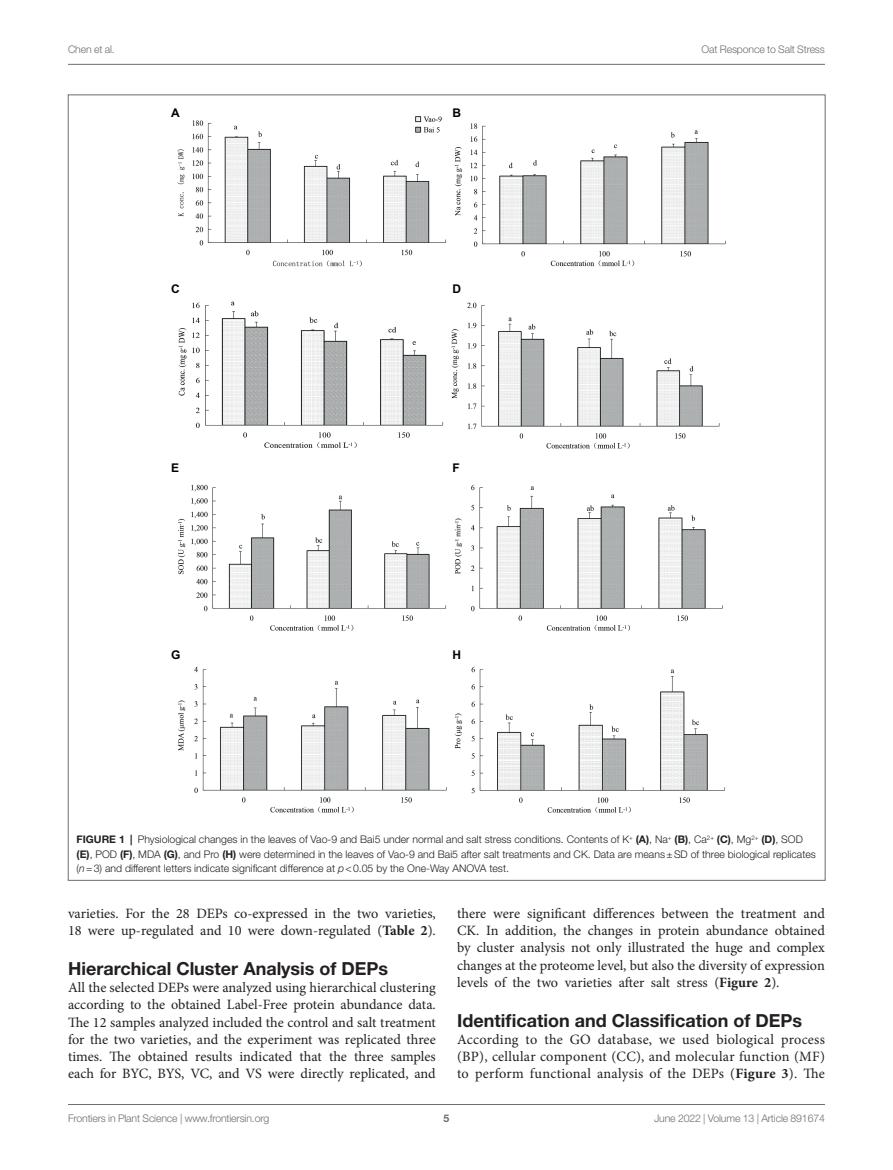
<style>
.page{position:relative;width:893px;height:1170px;background:#fff}
.page>*{position:absolute;margin:0;border:0;box-sizing:border-box;transform-origin:0 0}
.HEAD_2{font:700 18px "Helvetica Neue LT Std";color:#231f20}
.TEXT_FLUSH{font:14.25px/17.2px "Minion Pro";color:#231f20;text-align:justify}
.t1{font:700 12px "Arial";color:#000001}
.FIG_LEG{font:300 10.5px/14.2px "Helvetica Neue LT Std";color:#231f20}
.t2{font:300 10.5px "Helvetica Neue LT Std";letter-spacing:-.015em;color:#6c6d70}
.t3{font:700 10.5px "Helvetica Neue LT Std";color:#6c6d70}
.s1{font-weight:700}
.s2{font-style:italic}
</style>
<div class="page">
<hr style="left:68px;top:64px;width:757px;height:1px;background:#6c6d70">
<hr style="left:68px;top:1104px;width:757px;height:1px;background:#6c6d70">
<img style="left:177px;top:116px;width:549px;height:697px">
<p class="t2" style="left:68px;top:42px;width:48px">Chen et al.</p>
<p class="t2" style="left:701px;top:42px;width:125px">Oat Responce to Salt Stress</p>
<p class="t1" style="left:171px;top:104px;width:10px">A</p>
<p class="t1" style="left:452px;top:104px;width:10px">B</p>
<p class="t1" style="left:171px;top:280px;width:10px">C</p>
<p class="t1" style="left:452px;top:280px;width:10px">D</p>
<p class="t1" style="left:171px;top:459px;width:10px">E</p>
<p class="t1" style="left:452px;top:459px;width:9px">F</p>
<p class="t1" style="left:171px;top:646px;width:11px">G</p>
<p class="t1" style="left:452px;top:646px;width:10px">H</p>
<p class="FIG_LEG" style="left:77px;top:832px;width:741px"><span class="s1">FIGURE 1 |</span> Physiological changes in the leaves of Vao-9 and Bai5 under normal and salt stress conditions. Contents of K<sup>+</sup> <span class="s1">(A)</span>, Na<sup>+</sup> <span class="s1">(B)</span>, Ca<sup>2+</sup> <span class="s1">(C)</span>, Mg<sup>2+</sup> <span class="s1">(D)</span>, SOD <span class="s1">(E)</span>, POD <span class="s1">(F)</span>, MDA <span class="s1">(G)</span>, and Pro <span class="s1">(H)</span> were determined in the leaves of Vao-9 and Bai5 after salt treatments and CK. Data are means±SD of three biological replicates (<span class="s2">n</span>=3) and different letters indicate significant difference at <span class="s2">p</span>&lt;0.05 by the One-Way ANOVA test.</p>
<p class="TEXT_FLUSH" style="left:68px;top:904px;width:369px">varieties. For the 28 DEPs co-expressed in the two varieties,<br>18 were up-regulated and 10 were down-regulated (<span class="s1">Table 2</span>).</p>
<p class="HEAD_2" style="left:68px;top:957px;width:322px">Hierarchical Cluster Analysis of DEPs</p>
<p class="TEXT_FLUSH" style="left:68px;top:978px;width:369px">All the selected DEPs were analyzed using hierarchical clustering according to the obtained Label-Free protein abundance data.<br>The 12 samples analyzed included the control and salt treatment for the two varieties, and the experiment was replicated three times. The obtained results indicated that the three samples each for BYC, BYS, VC, and VS were directly replicated, and</p>
<p class="TEXT_FLUSH" style="left:457px;top:904px;width:369px">there were significant differences between the treatment and CK. In addition, the changes in protein abundance obtained by cluster analysis not only illustrated the huge and complex changes at the proteome level, but also the diversity of expression levels of the two varieties after salt stress (<span class="s1">Figure 2</span>).</p>
<p class="HEAD_2" style="left:457px;top:1008px;width:346px">Identification and Classification of DEPs</p>
<p class="TEXT_FLUSH" style="left:457px;top:1030px;width:369px">According to the GO database, we used biological process (BP), cellular component (CC), and molecular function (MF) to perform functional analysis of the DEPs (<span class="s1">Figure 3</span>). The</p>
<p class="t2" style="left:68px;top:1111px;width:203px">Frontiers in Plant Science | www.frontiersin.org</p>
<p class="t3" style="left:444px;top:1111px;width:7px">5</p>
<p class="t2" style="left:654px;top:1111px;width:172px">June 2022 | Volume 13 | Article 891674</p>
</div>
